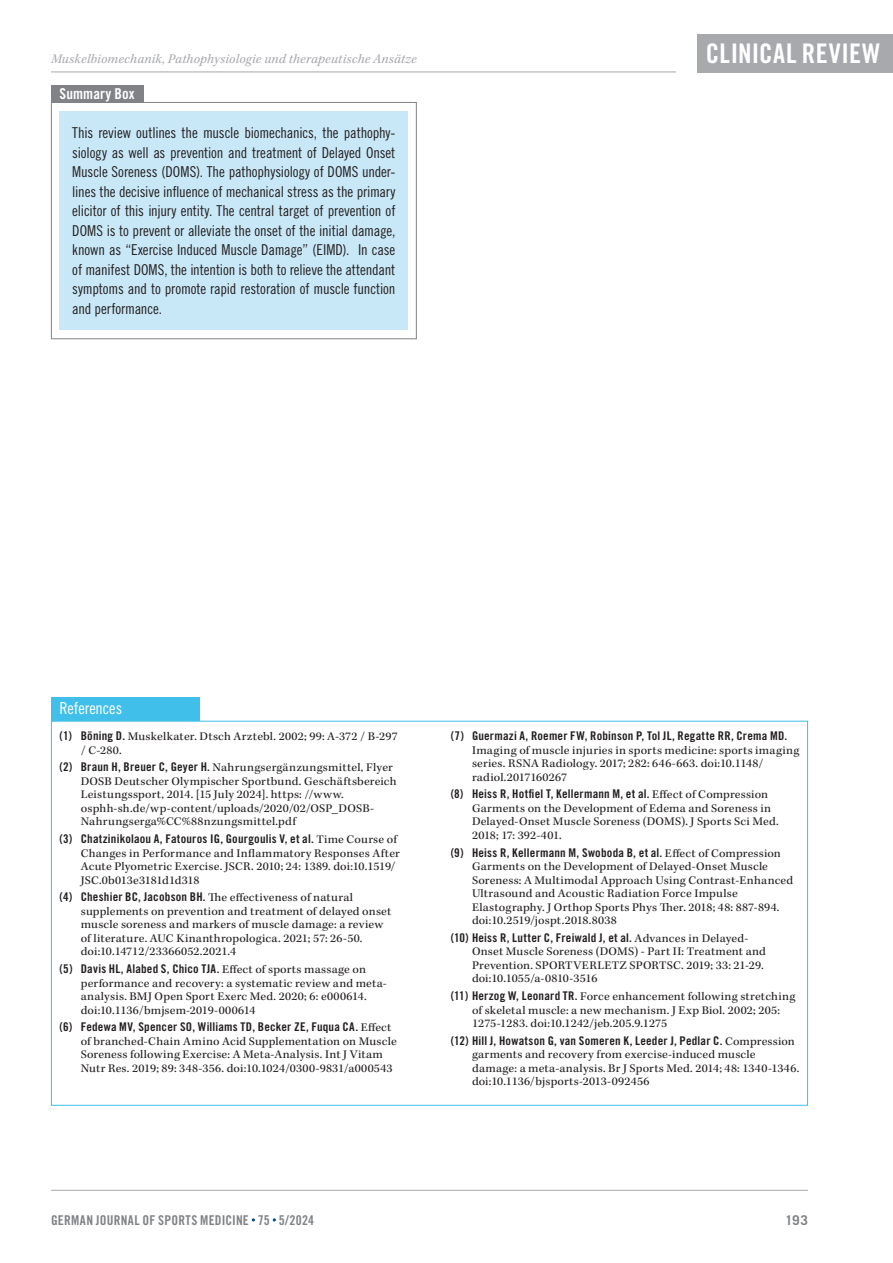
<style>
.page{position:relative;width:893px;height:1263px;background:#fff}
.page>*{position:absolute;margin:0;border:0;box-sizing:border-box;transform-origin:0 0}
.t1{font:27px "Trade Gothic LT Std Bd Cn 20";color:#fff}
.t2{font:16.5px "Trade Gothic LT Std Cn 18";letter-spacing:-.005em;color:#fff}
.t3{font:15px/19.5px "Trade Gothic LT Std Cn 18";letter-spacing:-.01em;color:#231f20;text-align:justify}
.t4{font:15px "Trade Gothic LT Std Bd Cn 20";letter-spacing:.005em;color:#fff}
.t5{font:italic 13.5px "Kepler Std";letter-spacing:.015em;color:#a8a9ad}
.t6{font:13.5px "Trade Gothic LT Std Bd Cn 20";letter-spacing:.02em;color:#808285}
.t7{font:700 13.5px "Trade Gothic LT Std";color:#808285}
.t8{font:12px/13.5px "Kepler Std";letter-spacing:.015em;color:#231f20;scale:1.05 1}
.t9{font:12px "Trade Gothic LT Std Bd Cn 20";letter-spacing:.015em;color:#231f20;scale:1.05 1}
.s1{font-family:"Trade Gothic LT Std Bd Cn 20"}
.s2{font-family:"Kepler Std"}
</style>
<div class="page">
<div style="left:697px;top:34px;width:196px;height:38px;background:#a8a9ad"></div>
<hr style="left:51px;top:72px;width:625px;height:1px;background:#a8a9ad">
<hr style="left:51px;top:1190px;width:757px;height:1px;background:#a8a9ad">
<div style="left:60px;top:111px;width:348px;height:219px;background:#c9e8f7"></div>
<div style="left:51px;top:102px;width:366px;height:237px;border:1px solid #808285"></div>
<div style="left:51px;top:85px;width:92px;height:17px;background:#808285"></div>
<div style="left:51px;top:697px;width:149px;height:24px;background:#3fbfe9"></div>
<p class="t5" style="left:51px;top:51px;width:367px">Muskelbiomechanik, Pathophysiologie und therapeutische Ansätze</p>
<p class="t4" style="left:60px;top:84px;width:77px">Summary Box</p>
<p class="t3" style="left:72px;top:123px;width:325px">This review outlines the muscle biomechanics, the pathophy&shy;siology as well as prevention and treatment of Delayed Onset Muscle Soreness (DOMS). The pathophysiology of DOMS under&shy;lines the decisive influence of mechanical stress as the primary elicitor of this injury entity. The central target of prevention of DOMS is to prevent or alleviate the onset of the initial damage, known as “Exercise Induced Muscle Damage” (EIMD). In case of manifest DOMS, the intention is both to relieve the attendant symptoms and to promote rapid restoration of muscle function and performance.</p>
<h1 class="t1" style="left:706px;top:37px;width:26px">Clinical</h1>
<h1 class="t1" style="left:802px;top:37px;width:28px">Review</h1>
<h2 class="t2" style="left:60px;top:699px;width:64px">References</h2>
<p class="t8" style="left:81px;top:730px;width:303px;text-indent:-21px"><span class="s1">(1) Böning D.</span> Muskelkater. Dtsch Arztebl. 2002; 99: A-372 / B-297 / C-280.</p>
<p class="t8" style="left:81px;top:761px;width:302px;text-indent:-21px"><span class="s1">(2) Braun H, Breuer C, Geyer H.</span> Nahrungsergänzungsmittel, Flyer DOSB Deutscher Olympischer Sportbund. Geschäftsbereich Leistungssport, 2014. [15 July 2024]. https: //www. osphh-sh.de/wp-content/uploads/2020/02/OSP_DOSB-Nahrungserga%CC%88nzungsmittel.pdf</p>
<p class="t9" style="left:60px;top:831px;width:323px">(3) Chatzinikolaou A, Fatouros IG, Gourgoulis V, et al. <span class="s2">Time Course of</span></p>
<p class="t8" style="left:81px;top:846px;width:305px">Changes in Performance and Inflammatory Responses After<br>Acute Plyometric Exercise. JSCR. 2010; 24: 1389. doi:10.1519/<br>JSC.0b013e3181d1d318</p>
<p class="t9" style="left:60px;top:890px;width:281px">(4) Cheshier BC, Jacobson BH. <span class="s2">The effectiveness of natural</span></p>
<p class="t8" style="left:81px;top:905px;width:297px">supplements on prevention and treatment of delayed onset muscle soreness and markers of muscle damage: a review of literature. AUC Kinanthropologica. 2021; 57: 26-50. doi:10.14712/23366052.2021.4</p>
<p class="t9" style="left:60px;top:961px;width:293px">(5) Davis HL, Alabed S, Chico TJA. <span class="s2">Effect of sports massage on</span></p>
<p class="t8" style="left:81px;top:976px;width:293px">performance and recovery: a systematic review and meta&shy;analysis. BMJ Open Sport Exerc Med. 2020; 6: e000614. doi:10.1136/bmjsem-2019-000614</p>
<p class="t9" style="left:60px;top:1020px;width:318px">(6) Fedewa MV, Spencer SO, Williams TD, Becker ZE, Fuqua CA. <span class="s2">Effect</span></p>
<p class="t8" style="left:81px;top:1035px;width:302px">of branched-Chain Amino Acid Supplementation on Muscle<br>Soreness following Exercise: A Meta-Analysis. Int J Vitam<br>Nutr Res. 2019; 89: 348-356. doi:10.1024/0300-9831/a000543</p>
<p class="t9" style="left:451px;top:728px;width:322px">(7) Guermazi A, Roemer FW, Robinson P, Tol JL, Regatte RR, Crema MD.</p>
<p class="t8" style="left:472px;top:743px;width:313px">Imaging of muscle injuries in sports medicine: sports imaging series. RSNA Radiology. 2017; 282: 646-663. doi:10.1148/ radiol.2017160267</p>
<p class="t9" style="left:451px;top:787px;width:304px">(8) Heiss R, Hotfiel T, Kellermann M, et al. <span class="s2">Effect of Compression</span></p>
<p class="t8" style="left:472px;top:802px;width:294px">Garments on the Development of Edema and Soreness in<br>Delayed-Onset Muscle Soreness (DOMS). J Sports Sci Med.<br>2018; 17: 392-401.</p>
<p class="t9" style="left:451px;top:845px;width:316px">(9) Heiss R, Kellermann M, Swoboda B, et al. <span class="s2">Effect of Compression</span></p>
<p class="t8" style="left:472px;top:860px;width:307px">Garments on the Development of Delayed-Onset Muscle Soreness: A Multimodal Approach Using Contrast-Enhanced Ultrasound and Acoustic Radiation Force Impulse Elastography. J Orthop Sports Phys Ther. 2018; 48: 887-894. doi:10.2519/jospt.2018.8038</p>
<p class="t9" style="left:451px;top:930px;width:285px">(10) Heiss R, Lutter C, Freiwald J, et al. <span class="s2">Advances in Delayed-</span></p>
<p class="t8" style="left:472px;top:945px;width:281px">Onset Muscle Soreness (DOMS) - Part II: Treatment and<br>Prevention. SPORTVERLETZ SPORTSC. 2019; 33: 21-29. doi:10.1055/a-0810-3516</p>
<p class="t8" style="left:472px;top:990px;width:309px;text-indent:-21px"><span class="s1">(11) Herzog W, Leonard TR.</span> Force enhancement following stretching of skeletal muscle: a new mechanism. J Exp Biol. 2002; 205:<br>1275-1283. doi:10.1242/jeb.205.9.1275</p>
<p class="t9" style="left:451px;top:1033px;width:329px">(12) Hill J, Howatson G, van Someren K, Leeder J, Pedlar C. <span class="s2">Compression</span></p>
<p class="t8" style="left:472px;top:1048px;width:313px">garments and recovery from exercise-induced muscle damage: a meta-analysis. Br J Sports Med. 2014; 48: 1340-1346. doi:10.1136/bjsports-2013-092456</p>
<p class="t6" style="left:51px;top:1212px;width:265px">GERMAN JOURNAL OF SPORTS MEDICINE 75 5/2024</p>
<p class="t7" style="left:785px;top:1211px;width:24px">193</p>
</div>
